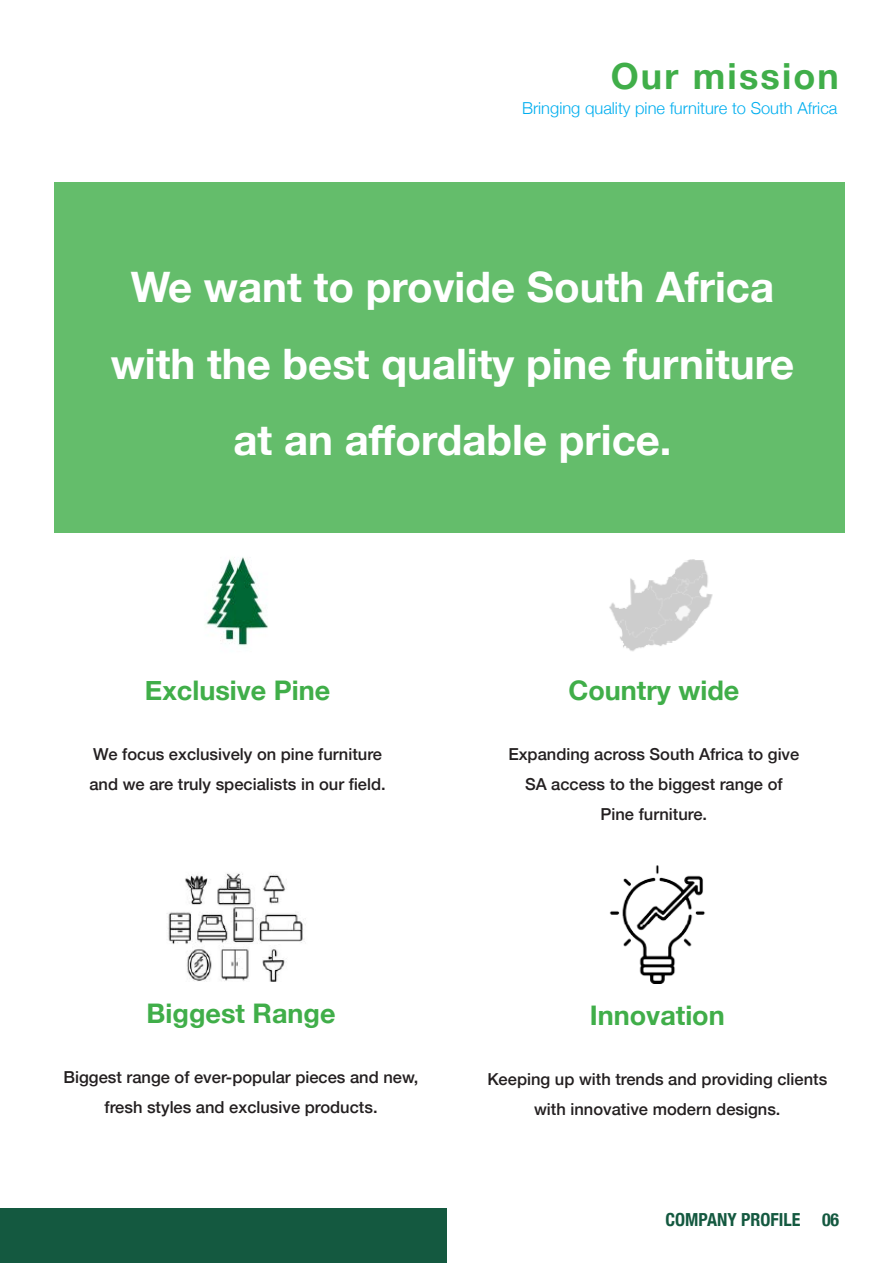
<style>
.page{position:relative;width:893px;height:1263px;background:#fff}
.page>*{position:absolute;margin:0;border:0;box-sizing:border-box;transform-origin:0 0}
.t1{font:700 42px/76.5px "Helvetica Neue";color:#fff;text-align:center}
.t2{font:700 36px "Helvetica Neue";letter-spacing:.06em;color:#40ae49}
.t3{font:700 27px "Helvetica Neue";color:#40ae49}
.t4{font:700 condensed 18px "Helvetica Neue";color:#145940}
.t5{font:500 16.5px/30px "Helvetica Neue";color:#231f20;text-align:center}
.t6{font:300 16.5px "Helvetica Neue";color:#00aeef}
</style>
<div class="page">
<div style="left:0;top:1209px;width:446px;height:54px;background:#145940"></div>
<div style="left:54px;top:182px;width:790px;height:351px;background:#64bd6b"></div>
<img style="left:205px;top:557px;width:63px;height:89px">
<img style="left:609px;top:559px;width:104px;height:92px">
<img style="left:167px;top:873px;width:139px;height:109px">
<img style="left:609px;top:866px;width:96px;height:117px">
<p class="t2" style="left:611px;top:48px;width:230px">Our mission</p>
<p class="t6" style="left:522px;top:95px;width:317px">Bringing quality pine furniture to South Africa</p>
<p class="t1" style="left:111px;top:250px;width:685px">We want to provide South Africa with the best quality pine furniture at an affordable price.</p>
<p class="t3" style="left:145px;top:669px;width:187px">Exclusive Pine</p>
<p class="t5" style="left:89px;top:738px;width:298px;text-align:left">We focus exclusively on pine furniture and we are truly specialists in our field.</p>
<p class="t3" style="left:568px;top:669px;width:172px">Country wide</p>
<p class="t5" style="left:508px;top:738px;width:293px">Expanding across South Africa to give<br>SA access to the biggest range of<br>Pine furniture.</p>
<p class="t3" style="left:147px;top:993px;width:190px">Biggest Range</p>
<p class="t5" style="left:64px;top:1061px;width:356px">Biggest range of ever-popular pieces and new, fresh styles and exclusive products.</p>
<p class="t3" style="left:590px;top:994px;width:136px">Innovation</p>
<p class="t5" style="left:487px;top:1063px;width:341px">Keeping up with trends and providing clients with innovative modern designs.</p>
<p class="t4" style="left:665px;top:1205px;width:175px">COMPANY PROFILE 06</p>
</div>
